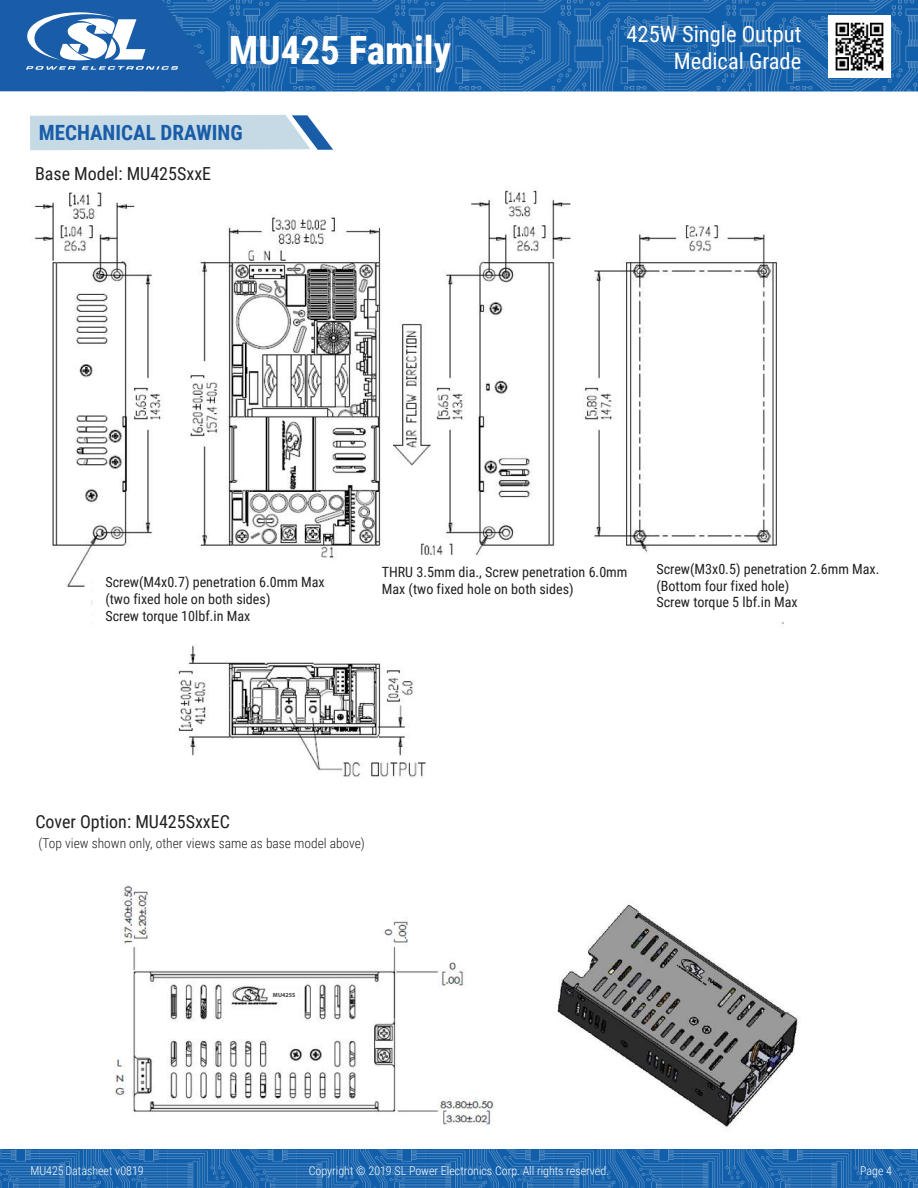
<style>
.page{position:relative;width:918px;height:1188px;background:#fff}
.page>*{position:absolute;margin:0;border:0;box-sizing:border-box;transform-origin:0 0}
.t1{font:700 39px "Roboto Condensed";color:#fff}
.t2{font:22.5px "Roboto Condensed";color:#fff}
.t3{font:700 21px "Roboto Condensed";color:#195ca8}
.t4{font:18px "Roboto Condensed";color:#221f1f}
.t5{font:14.1px/17px "Roboto Condensed";color:#221f1f}
.t6{font:300 13.5px "Roboto Condensed";color:#221f1f}
.t7{font:300 12px "Roboto Condensed";color:#fff}
.t8{font:700 6px "Myriad Pro";color:#404041}
</style>
<div class="page">
<svg style="left:30px;top:115px;width:303px;height:35px;background:#c0d6e3"></svg>
<img style="left:34px;top:187px;width:750px;height:591px">
<img style="left:114px;top:883px;width:684px;height:244px">
<div style="left:98px;top:571px;width:227px;height:59px;background:#fff"></div>
<div style="left:376px;top:561px;width:254px;height:59px;background:#fff"></div>
<div style="left:648px;top:558px;width:233px;height:59px;background:#fff"></div>
<div style="left:269px;top:990px;width:28px;height:11px;background:#fff"></div>
<img style="left:7px;top:0;width:911px;height:92px">
<img style="left:828px;top:15px;width:63px;height:63px">
<svg style="left:0;top:0;width:225px;height:91px;background:#3873b4"></svg>
<img style="left:0;top:1150px;width:918px;height:38px">
<h1 class="t1" style="left:229px;top:35px;width:224px">MU425 Family</h1>
<h3 class="t3" style="left:39px;top:125px;width:205px">MECHANICAL DRAWING</h3>
<p class="t4" style="left:35px;top:166px;width:178px">Base Model: MU425SxxE</p>
<h2 class="t2" style="left:626px;top:24px;width:176px">425W Single Output</h2>
<h2 class="t2" style="left:674px;top:51px;width:129px">Medical Grade</h2>
<p class="t5" style="left:105px;top:575px;width:221px">Screw(M4x0.7) penetration 6.0mm Max (two fixed hole on both sides)<br>Screw torque 10lbf.in Max</p>
<p class="t5" style="left:382px;top:564px;width:247px">THRU 3.5mm dia., Screw penetration 6.0mm<br>Max (two fixed hole on both sides)</p>
<p class="t5" style="left:656px;top:561px;width:225px">Screw(M3x0.5) penetration 2.6mm Max. (Bottom four fixed hole)<br>Screw torque 5 lbf.in Max</p>
<p class="t4" style="left:35px;top:814px;width:196px">Cover Option: MU425SxxEC</p>
<p class="t6" style="left:39px;top:837px;width:328px">(Top view shown only, other views same as base model above)</p>
<p class="t8" style="left:273px;top:992px;width:24px">MU425S</p>
<p class="t7" style="left:31px;top:1166px;width:115px">MU425Datasheet v0819</p>
<p class="t7" style="left:309px;top:1166px;width:302px">Copyright © 2019 SL Power Electronics Corp. All rights reserved.</p>
<p class="t7" style="left:860px;top:1166px;width:33px">Page 4</p>
</div>
